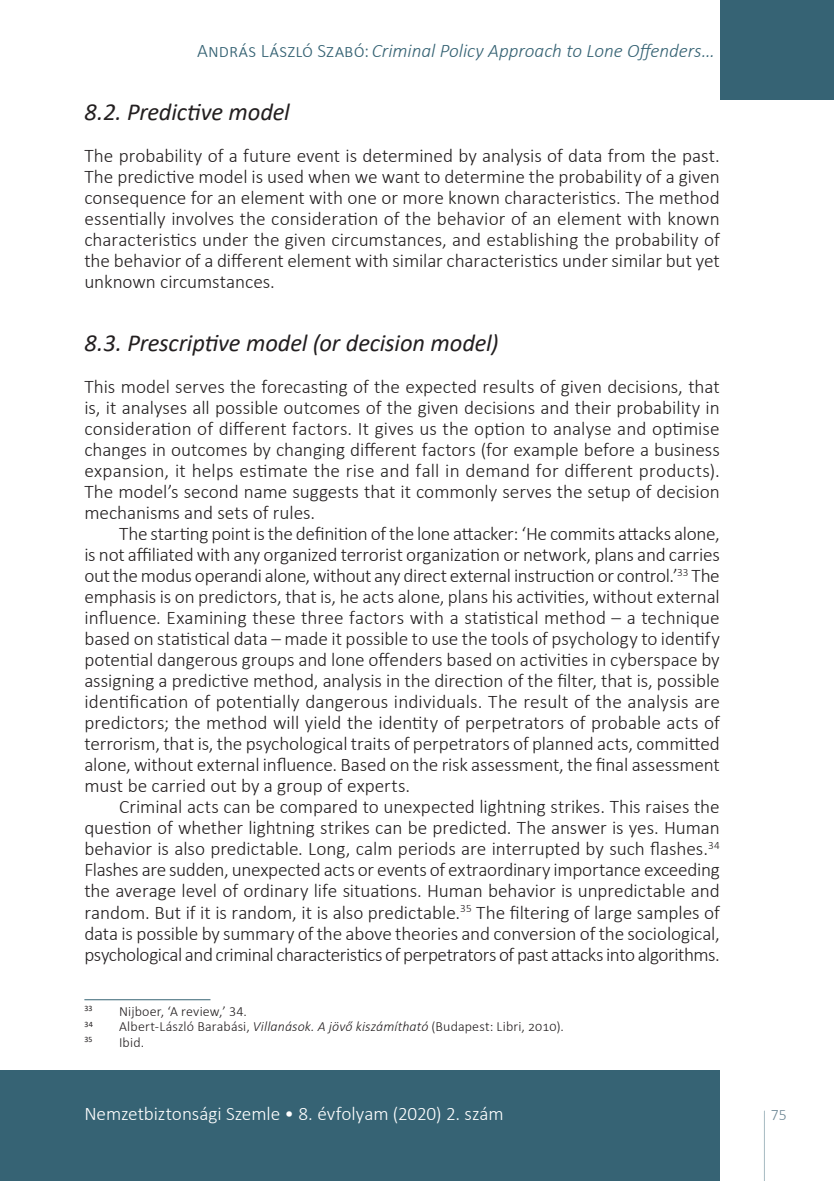
<style>
.page{position:relative;width:834px;height:1181px;background:#fff}
.page>*{position:absolute;margin:0;border:0;box-sizing:border-box;transform-origin:0 0}
.Head_2{font:italic 24.5px "Calibri";letter-spacing:-.005em;color:#231f20}
.Body{font:300 19.25px/21px "Calibri";letter-spacing:-.015em;color:#231f20;text-align:justify}
.Body___1st{font:300 19.25px/21px "Calibri";letter-spacing:-.005em;color:#231f20;text-align:justify}
.t1{font:italic 300 19.25px "Calibri";letter-spacing:-.005em;color:#366374}
.t2{font:300 19.25px "Calibri";letter-spacing:-.005em;color:#fff}
.t3{font:300 15.75px "Calibri";color:#6c8694}
.Footnote_text{font:300 14px "Calibri";letter-spacing:.01em;color:#231f20}
.Footnote_text-2{font:8.22px "Calibri";color:#231f20}
.s1{font-style:normal}
.s2{font-style:italic}
</style>
<div class="page">
<svg style="left:764px;top:1110px;width:1px;height:71px"></svg>
<div style="left:719px;top:0;width:114px;height:99px;background:#366374"></div>
<div style="left:0;top:1070px;width:719px;height:111px;background:#366374"></div>
<hr style="left:84px;top:999px;width:126px;height:1px;background:#366374">
<p class="t1" style="left:197px;top:39px;width:519px"><span class="s1">András László Szabó:</span> Criminal Policy Approach to Lone Offenders…</p>
<p class="Head_2" style="left:84px;top:95px;width:207px">8.2. Predictive model</p>
<p class="Body___1st" style="left:84px;top:145px;width:637px">The probability of a future event is determined by analysis of data from the past.<br>The predictive model is used when we want to determine the probability of a given consequence for an element with one or more known characteristics. The method essentially involves the consideration of the behavior of an element with known characteristics under the given circumstances, and establishing the probability of the behavior of a different element with similar characteristics under similar but yet unknown circumstances.</p>
<p class="Head_2" style="left:84px;top:326px;width:415px">8.3. Prescriptive model (or decision model)</p>
<p class="Body___1st" style="left:84px;top:376px;width:636px">This model serves the forecasting of the expected results of given decisions, that is, it analyses all possible outcomes of the given decisions and their probability in consideration of different factors. It gives us the option to analyse and optimise changes in outcomes by changing different factors (for example before a business expansion, it helps estimate the rise and fall in demand for different products).<br>The model’s second name suggests that it commonly serves the setup of decision mechanisms and sets of rules.</p>
<p class="Body" style="left:84px;top:523px;width:637px;text-indent:35px">The starting point is the definition of the lone attacker: ‘He commits attacks alone, is not affiliated with any organized terrorist organization or network, plans and carries out the modus operandi alone, without any direct external instruction or control.’<sup>33</sup> The emphasis is on predictors, that is, he acts alone, plans his activities, without external influence. Examining these three factors with a statistical method – a technique based on statistical data – made it possible to use the tools of psychology to identify potential dangerous groups and lone offenders based on activities in cyberspace by assigning a predictive method, analysis in the direction of the filter, that is, possible identification of potentially dangerous individuals. The result of the analysis are predictors; the method will yield the identity of perpetrators of probable acts of terrorism, that is, the psychological traits of perpetrators of planned acts, committed alone, without external influence. Based on the risk assessment, the final assessment must be carried out by a group of experts.</p>
<p class="Body" style="left:84px;top:796px;width:637px;text-indent:35px">Criminal acts can be compared to unexpected lightning strikes. This raises the question of whether lightning strikes can be predicted. The answer is yes. Human behavior is also predictable. Long, calm periods are interrupted by such flashes.<sup>34<br></sup>Flashes are sudden, unexpected acts or events of extraordinary importance exceeding the average level of ordinary life situations. Human behavior is unpredictable and random. But if it is random, it is also predictable.<sup>35</sup> The filtering of large samples of data is possible by summary of the above theories and conversion of the sociological, psychological and criminal characteristics of perpetrators of past attacks into algorithms.</p>
<p class="Footnote_text-2" style="left:84px;top:1002px;width:10px">33</p>
<p class="Footnote_text" style="left:119px;top:1002px;width:129px">Nijboer, ‘A review,’ 34.</p>
<p class="Footnote_text-2" style="left:84px;top:1018px;width:10px">34</p>
<p class="Footnote_text" style="left:119px;top:1018px;width:446px">Albert-László Barabási, <span class="s2">Villanások. A jövő kiszámítható</span> (Budapest: Libri, 2010).</p>
<p class="Footnote_text-2" style="left:84px;top:1034px;width:10px">35</p>
<p class="Footnote_text" style="left:119px;top:1033px;width:26px">Ibid.</p>
<p class="t2" style="left:84px;top:1102px;width:421px">Nemzetbiztonsági Szemle • 8. évfolyam (2020) 2. szám</p>
<p class="t3" style="left:770px;top:1105px;width:17px">75</p>
</div>
